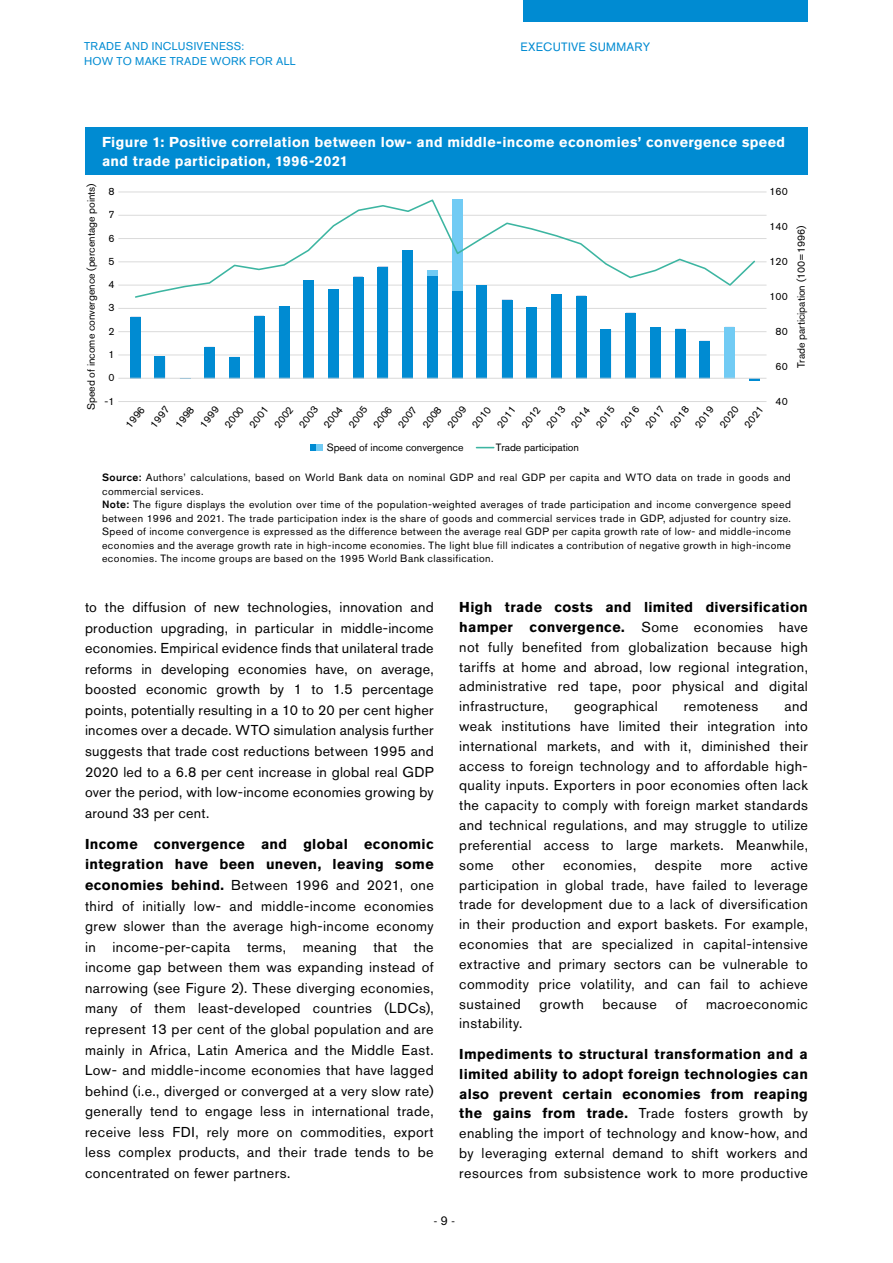
<style>
.page{position:relative;width:893px;height:1263px;background:#fff}
.page>*{position:absolute;margin:0;border:0;box-sizing:border-box;transform-origin:0 0}
.t1{font:14.25px/20.5px "Akzidenz Grotesk BE";letter-spacing:.03em;color:#000;text-align:justify}
.t2{font:700 14.25px/19.5px "Akzidenz Grotesk BE";letter-spacing:.025em;color:#fff}
.t3{font:12px "Akzidenz Grotesk BE";letter-spacing:.025em;color:#008bd2}
.t4{font:300 12px "Calvert MT Std";color:#000}
.t5{font:11.25px/14.2px "Akzidenz Grotesk BE";letter-spacing:.025em;color:#008bd2}
.t6{font:10.5px/13.5px "Akzidenz Grotesk BE";letter-spacing:.04em;color:#000}
.t7{font:10.5px "Akzidenz Grotesk BE";color:#000}
.s1{font-weight:500}
.s2{font-weight:700}
</style>
<div class="page">
<div style="left:523px;top:0;width:285px;height:21px;background:#008bd2"></div>
<div style="left:85px;top:128px;width:723px;height:47px;background:#008bd2"></div>
<hr style="left:118px;top:401px;width:648px;height:1px;background:#dadada">
<hr style="left:118px;top:355px;width:648px;height:1px;background:#dadada">
<hr style="left:118px;top:331px;width:648px;height:1px;background:#dadada">
<hr style="left:118px;top:308px;width:648px;height:1px;background:#dadada">
<hr style="left:118px;top:285px;width:648px;height:1px;background:#dadada">
<hr style="left:118px;top:261px;width:648px;height:1px;background:#dadada">
<hr style="left:118px;top:238px;width:648px;height:1px;background:#dadada">
<hr style="left:118px;top:215px;width:648px;height:1px;background:#dadada">
<hr style="left:118px;top:192px;width:648px;height:1px;background:#dadada">
<div style="left:310px;top:444px;width:7px;height:7px;background:#008bd2"></div>
<div style="left:317px;top:444px;width:6px;height:7px;background:#71cbf4"></div>
<svg style="left:476px;top:447px;width:18px;height:1px"></svg>
<svg style="left:131px;top:261px;width:628px;height:117px"></svg>
<div style="left:402px;top:250px;width:11px;height:128px;background:#008bd2"></div>
<div style="left:378px;top:267px;width:10px;height:111px;background:#008bd2"></div>
<div style="left:353px;top:277px;width:11px;height:101px;background:#008bd2"></div>
<div style="left:328px;top:289px;width:11px;height:89px;background:#008bd2"></div>
<div style="left:303px;top:280px;width:11px;height:98px;background:#008bd2"></div>
<div style="left:279px;top:306px;width:10px;height:72px;background:#008bd2"></div>
<div style="left:254px;top:316px;width:11px;height:62px;background:#008bd2"></div>
<div style="left:229px;top:357px;width:11px;height:21px;background:#008bd2"></div>
<div style="left:205px;top:347px;width:10px;height:31px;background:#008bd2"></div>
<div style="left:155px;top:356px;width:10px;height:22px;background:#008bd2"></div>
<div style="left:130px;top:317px;width:11px;height:61px;background:#008bd2"></div>
<svg style="left:427px;top:299px;width:307px;height:79px"></svg>
<div style="left:724px;top:327px;width:11px;height:51px;background:#71cbf4"></div>
<svg style="left:134px;top:199px;width:623px;height:100px"></svg>
<hr style="left:118px;top:378px;width:648px;height:1px;background:#dadada">
<p class="t5" style="left:84px;top:39px;width:213px">TRADE AND INCLUSIVENESS:<br>HOW TO MAKE TRADE WORK FOR ALL</p>
<p class="t3" style="left:520px;top:40px;width:131px">EXECUTIVE SUMMARY</p>
<p class="t2" style="left:102px;top:132px;width:685px">Figure 1: Positive correlation between low- and middle-income economies’ convergence speed and trade participation, 1996-2021</p>
<p class="t7" style="left:85px;top:410px;width:228px;rotate:-90deg">Speed of income convergence (percentage points)</p>
<p class="t6" style="left:108px;top:184px;width:8px">8</p>
<p class="t6" style="left:108px;top:208px;width:8px">7</p>
<p class="t6" style="left:108px;top:231px;width:8px">6</p>
<p class="t6" style="left:108px;top:254px;width:8px">5</p>
<p class="t6" style="left:108px;top:278px;width:8px">4</p>
<p class="t6" style="left:108px;top:301px;width:8px">3</p>
<p class="t6" style="left:108px;top:324px;width:8px">2</p>
<p class="t6" style="left:108px;top:348px;width:8px">1</p>
<p class="t6" style="left:108px;top:371px;width:8px">0</p>
<p class="t6" style="left:105px;top:394px;width:12px">-1</p>
<p class="t6" style="left:769px;top:184px;width:20px">160</p>
<p class="t6" style="left:769px;top:219px;width:20px">140</p>
<p class="t6" style="left:769px;top:254px;width:20px">120</p>
<p class="t6" style="left:769px;top:289px;width:20px">100</p>
<p class="t6" style="left:776px;top:324px;width:14px">80</p>
<p class="t6" style="left:122px;top:422px;width:26px;rotate:-52deg">1996</p>
<p class="t6" style="left:172px;top:422px;width:26px;rotate:-52deg">1998</p>
<p class="t6" style="left:221px;top:422px;width:26px;rotate:-52deg">2000</p>
<p class="t6" style="left:271px;top:422px;width:26px;rotate:-52deg">2002</p>
<p class="t6" style="left:320px;top:422px;width:26px;rotate:-52deg">2004</p>
<p class="t6" style="left:370px;top:422px;width:26px;rotate:-52deg">2006</p>
<p class="t6" style="left:419px;top:422px;width:26px;rotate:-52deg">2008</p>
<p class="t6" style="left:469px;top:422px;width:26px;rotate:-52deg">2010</p>
<p class="t6" style="left:518px;top:422px;width:26px;rotate:-52deg">2012</p>
<p class="t6" style="left:568px;top:422px;width:26px;rotate:-52deg">2014</p>
<p class="t6" style="left:617px;top:422px;width:26px;rotate:-52deg">2016</p>
<p class="t6" style="left:667px;top:422px;width:26px;rotate:-52deg">2018</p>
<p class="t6" style="left:716px;top:422px;width:26px;rotate:-52deg">2020</p>
<p class="t6" style="left:543px;top:422px;width:26px;rotate:-52deg">2013</p>
<p class="t6" style="left:642px;top:422px;width:26px;rotate:-52deg">2017</p>
<p class="t6" style="left:691px;top:422px;width:26px;rotate:-52deg">2019</p>
<p class="t6" style="left:741px;top:422px;width:26px;rotate:-52deg">2021</p>
<p class="t6" style="left:147px;top:422px;width:26px;rotate:-52deg">1997</p>
<p class="t6" style="left:197px;top:422px;width:26px;rotate:-52deg">1999</p>
<p class="t6" style="left:246px;top:422px;width:26px;rotate:-52deg">2001</p>
<p class="t6" style="left:296px;top:422px;width:26px;rotate:-52deg">2003</p>
<p class="t6" style="left:345px;top:422px;width:26px;rotate:-52deg">2005</p>
<p class="t6" style="left:395px;top:422px;width:26px;rotate:-52deg">2007</p>
<p class="t6" style="left:444px;top:422px;width:26px;rotate:-52deg">2009</p>
<p class="t6" style="left:493px;top:422px;width:26px;rotate:-52deg">2011</p>
<p class="t6" style="left:592px;top:422px;width:26px;rotate:-52deg">2015</p>
<p class="t6" style="left:776px;top:359px;width:14px">60</p>
<p class="t6" style="left:776px;top:394px;width:14px">40</p>
<p class="t7" style="left:795px;top:368px;width:144px;rotate:-90deg">Trade participation (100=1996)</p>
<p class="t7" style="left:327px;top:441px;width:138px">Speed of income convergence</p>
<p class="t7" style="left:496px;top:441px;width:85px">Trade participation</p>
<p class="t6" style="left:102px;top:471px;width:690px"><span class="s1">Source:</span> Authors’ calculations, based on World Bank data on nominal GDP and real GDP per capita and WTO data on trade in goods and commercial services.<br><span class="s1">Note:</span> The figure displays the evolution over time of the population-weighted averages of trade participation and income convergence speed between 1996 and 2021. The trade participation index is the share of goods and commercial services trade in GDP, adjusted for country size.<br>Speed of income convergence is expressed as the difference between the average real GDP per capita growth rate of low- and middle-income economies and the average growth rate in high-income economies. The light blue fill indicates a contribution of negative growth in high-income economies. The income groups are based on the 1995 World Bank classification.</p>
<p class="t1" style="left:85px;top:597px;width:350px">to the diffusion of new technologies, innovation and production upgrading, in particular in middle-income economies. Empirical evidence finds that unilateral trade reforms in developing economies have, on average, boosted economic growth by 1 to 1.5 percentage points, potentially resulting in a 10 to 20 per cent higher incomes over a decade. WTO simulation analysis further suggests that trade cost reductions between 1995 and 2020 led to a 6.8 per cent increase in global real GDP over the period, with low-income economies growing by around 33 per cent.</p>
<p class="t1" style="left:85px;top:833px;width:350px"><span class="s2">Income convergence and global economic integration have been uneven, leaving some economies behind.</span> Between 1996 and 2021, one third of initially low- and middle-income economies grew slower than the average high-income economy in income-per-capita terms, meaning that the income gap between them was expanding instead of narrowing (see Figure 2). These diverging economies, many of them least-developed countries (LDCs), represent 13 per cent of the global population and are mainly in Africa, Latin America and the Middle East.<br>Low- and middle-income economies that have lagged behind (i.e., diverged or converged at a very slow rate) generally tend to engage less in international trade, receive less FDI, rely more on commodities, export less complex products, and their trade tends to be concentrated on fewer partners.</p>
<p class="t1" style="left:459px;top:597px;width:350px;line-height:19.8px"><span class="s2">High trade costs and limited diversification hamper convergence.</span> Some economies have not fully benefited from globalization because high tariffs at home and abroad, low regional integration, administrative red tape, poor physical and digital infrastructure,</p>
<p class="t1" style="left:459px;top:696px;width:350px;line-height:19.8px;text-indent:325px">and weak institutions have limited their integration into international markets, and with it, diminished their access to foreign technology and to affordable high&shy;quality inputs. Exporters in poor economies often lack the capacity to comply with foreign market standards and technical regulations, and may struggle to utilize preferential access to large markets. Meanwhile, some</p>
<p class="t1" style="left:574px;top:696px;width:85px">geographical</p>
<p class="t1" style="left:684px;top:696px;width:76px">remoteness</p>
<p class="t1" style="left:459px;top:855px;width:350px;line-height:19.8px;text-indent:311px">active participation in global trade, have failed to leverage trade for development due to a lack of diversification in their production and export baskets. For example, economies that are specialized in capital-intensive extractive and primary sectors can be vulnerable to commodity price volatility, and can fail to achieve sustained</p>
<p class="t1" style="left:512px;top:854px;width:34px">other</p>
<p class="t1" style="left:563px;top:854px;width:75px">economies,</p>
<p class="t1" style="left:655px;top:854px;width:49px">despite</p>
<p class="t1" style="left:720px;top:854px;width:33px">more</p>
<p class="t1" style="left:539px;top:993px;width:46px">growth</p>
<p class="t1" style="left:602px;top:993px;width:56px">because</p>
<p class="t1" style="left:675px;top:993px;width:13px">of</p>
<p class="t1" style="left:706px;top:993px;width:103px">macroeconomic</p>
<p class="t1" style="left:459px;top:1013px;width:65px">instability.</p>
<p class="t1" style="left:459px;top:1044px;width:350px;line-height:19.8px"><span class="s2">Impediments to structural transformation and a limited ability to adopt foreign technologies can also prevent certain economies from reaping the gains from trade.</span> Trade fosters growth by enabling the import of technology and know-how, and by leveraging external demand to shift workers and resources from subsistence work to more productive</p>
<p class="t4" style="left:433px;top:1214px;width:23px">- 9 -</p>
</div>
